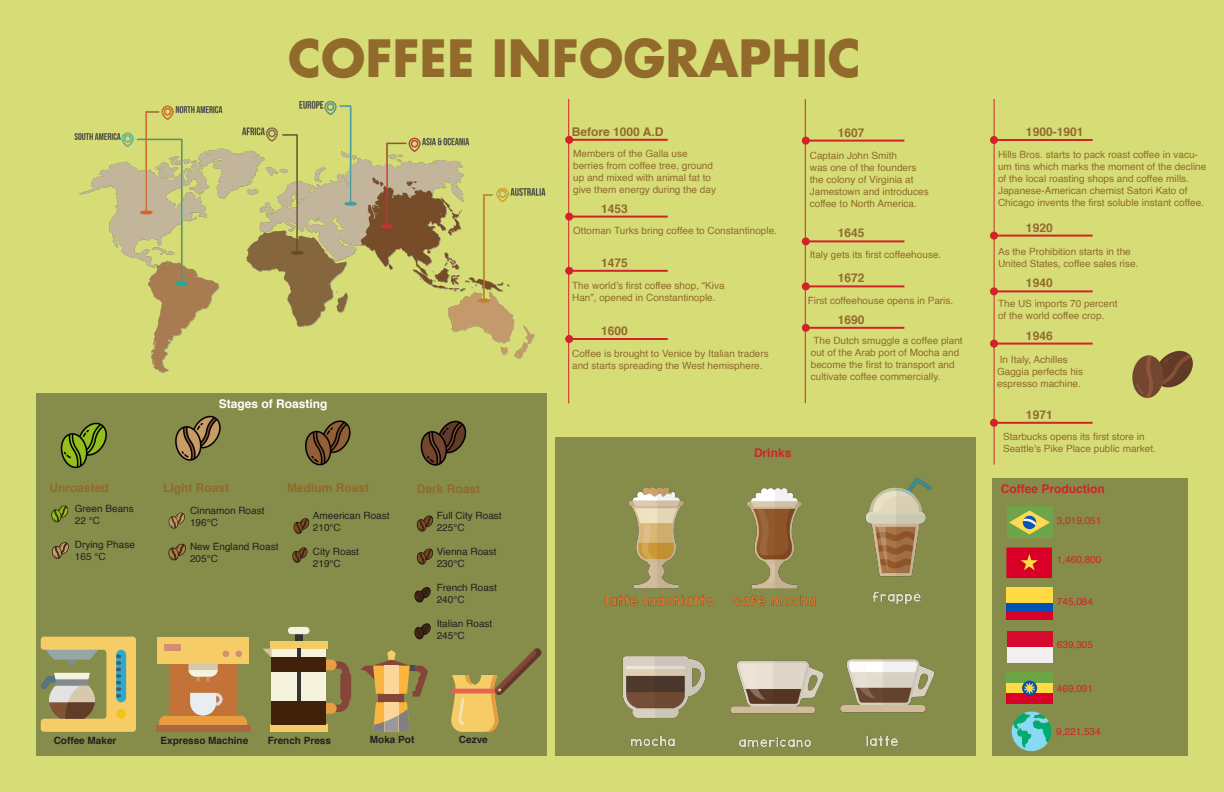
<style>
.page{position:relative;width:1224px;height:792px;background:#d6dd77}
.page>*{position:absolute;margin:0;border:0;box-sizing:border-box;transform-origin:0 0}
.t1{font:700 50px "Futura Std";color:#916a2c}
.t2{font:700 12px "Helvetica";color:#916a2c}
.t3{font:700 12px "Helvetica";color:#d1232a}
.t4{font:700 12px "Helvetica";color:#fff}
.t5{font:10px/12px "Helvetica";color:#916a2c}
.t6{font:10px "Helvetica";color:#231f20}
.t7{font:700 10px "Helvetica";color:#231f20}
.t8{font:10px "Helvetica";color:#d1232a}
</style>
<div class="page">
<hr style="left:569px;top:139px;width:99px;height:2px;background:#d1232a">
<hr style="left:569px;top:216px;width:99px;height:2px;background:#d1232a">
<hr style="left:569px;top:270px;width:99px;height:2px;background:#d1232a">
<hr style="left:994px;top:290px;width:99px;height:2px;background:#d1232a">
<div style="left:990px;top:287px;width:8px;height:8px;background:#d1232a;border-radius:50%"></div>
<hr style="left:994px;top:235px;width:99px;height:2px;background:#d1232a">
<div style="left:990px;top:232px;width:8px;height:8px;background:#d1232a;border-radius:50%"></div>
<hr style="left:994px;top:139px;width:99px;height:2px;background:#d1232a">
<div style="left:990px;top:136px;width:8px;height:8px;background:#d1232a;border-radius:50%"></div>
<hr style="left:806px;top:285px;width:98px;height:2px;background:#d1232a">
<div style="left:802px;top:282px;width:8px;height:8px;background:#d1232a;border-radius:50%"></div>
<hr style="left:806px;top:240px;width:98px;height:2px;background:#d1232a">
<div style="left:802px;top:237px;width:8px;height:8px;background:#d1232a;border-radius:50%"></div>
<hr style="left:806px;top:140px;width:98px;height:2px;background:#d1232a">
<div style="left:802px;top:137px;width:8px;height:8px;background:#d1232a;border-radius:50%"></div>
<hr style="left:805px;top:99px;width:1px;height:304px;background:#d1232a">
<hr style="left:994px;top:99px;width:1px;height:366px;background:#d1232a">
<img style="left:74px;top:99px;width:521px;height:274px">
<svg style="left:1132px;top:350px;width:61px;height:48px"></svg>
<div style="left:993px;top:478px;width:195px;height:278px;background:#868d4a"></div>
<div style="left:36px;top:393px;width:510px;height:363px;background:#868d4a"></div>
<img style="left:420px;top:434px;width:5px;height:26px">
<img style="left:175px;top:415px;width:46px;height:46px">
<img style="left:305px;top:420px;width:46px;height:46px">
<img style="left:60px;top:422px;width:47px;height:47px">
<img style="left:51px;top:505px;width:18px;height:18px">
<img style="left:168px;top:512px;width:17px;height:17px">
<img style="left:52px;top:542px;width:17px;height:17px">
<img style="left:168px;top:543px;width:18px;height:18px">
<img style="left:292px;top:547px;width:16px;height:16px">
<img style="left:293px;top:518px;width:17px;height:16px">
<div style="left:169px;top:647px;width:68px;height:69px;background:#c47338"></div>
<div style="left:158px;top:638px;width:91px;height:26px;background:#f5cc66"></div>
<div style="left:156px;top:725px;width:94px;height:7px;background:#ad6642"></div>
<svg style="left:236px;top:651px;width:6px;height:6px"></svg>
<svg style="left:223px;top:651px;width:6px;height:6px"></svg>
<div style="left:164px;top:644px;width:16px;height:7px;background:#d48f73"></div>
<svg style="left:159px;top:693px;width:88px;height:32px"></svg>
<svg style="left:188px;top:664px;width:30px;height:17px"></svg>
<svg style="left:360px;top:650px;width:47px;height:82px"></svg>
<svg style="left:40px;top:637px;width:96px;height:95px"></svg>
<div style="left:295px;top:632px;width:7px;height:12px;background:#333"></div>
<div style="left:270px;top:725px;width:58px;height:7px;background:#f5cc66"></div>
<div style="left:272px;top:649px;width:54px;height:76px;background:#f5f2de"></div>
<div style="left:270px;top:641px;width:58px;height:8px;background:#f5cc66"></div>
<div style="left:288px;top:627px;width:22px;height:7px;background:#f5f2de;border-radius:4px"></div>
<svg style="left:326px;top:660px;width:25px;height:54px"></svg>
<div style="left:272px;top:701px;width:54px;height:24px;background:#42210a"></div>
<hr style="left:297px;top:649px;width:4px;height:52px;background:#333">
<svg style="left:263px;top:649px;width:9px;height:9px"></svg>
<div style="left:272px;top:658px;width:54px;height:14px;background:#42210a"></div>
<img style="left:533px;top:325px;width:468px;height:148px">
<img style="left:425px;top:328px;width:472px;height:151px">
<img style="left:407px;top:479px;width:251px;height:253px">
<img style="left:537px;top:484px;width:121px;height:272px">
<img style="left:658px;top:473px;width:395px;height:283px">
<p class="t1" style="left:288px;top:25px;width:574px">COFFEE INFOGRAPHIC</p>
<p class="t4" style="left:219px;top:394px;width:110px">Stages of Roasting</p>
<p class="t2" style="left:49px;top:478px;width:61px">Unroasted</p>
<p class="t2" style="left:163px;top:478px;width:67px">Light Roast</p>
<p class="t2" style="left:287px;top:478px;width:84px">Medium Roast</p>
<p class="t2" style="left:417px;top:479px;width:65px">Dark Roast</p>
<p class="t6" style="left:75px;top:501px;width:60px">Green Beans</p>
<p class="t6" style="left:75px;top:513px;width:27px">22 °C</p>
<p class="t6" style="left:75px;top:537px;width:62px">Drying Phase</p>
<p class="t6" style="left:75px;top:549px;width:32px">165 °C</p>
<p class="t6" style="left:190px;top:503px;width:76px">Cinnamon Roast</p>
<p class="t6" style="left:190px;top:515px;width:29px">196°C</p>
<p class="t6" style="left:190px;top:539px;width:90px">New England Roast</p>
<p class="t6" style="left:190px;top:551px;width:29px">205°C</p>
<p class="t6" style="left:437px;top:508px;width:67px">Full City Roast</p>
<p class="t6" style="left:437px;top:520px;width:29px">225°C</p>
<p class="t6" style="left:437px;top:544px;width:61px">Vienna Roast</p>
<p class="t6" style="left:437px;top:556px;width:29px">230°C</p>
<p class="t6" style="left:437px;top:580px;width:62px">French Roast</p>
<p class="t6" style="left:437px;top:592px;width:29px">240°C</p>
<p class="t6" style="left:437px;top:616px;width:57px">Italian Roast</p>
<p class="t6" style="left:437px;top:628px;width:29px">245°C</p>
<p class="t6" style="left:313px;top:508px;width:78px">Ameerican Roast</p>
<p class="t6" style="left:313px;top:520px;width:29px">210°C</p>
<p class="t6" style="left:313px;top:544px;width:48px">City Roast</p>
<p class="t6" style="left:313px;top:556px;width:29px">219°C</p>
<p class="t7" style="left:54px;top:732px;width:64px">Coffee Maker</p>
<p class="t7" style="left:161px;top:732px;width:89px">Expresso Machine</p>
<p class="t7" style="left:268px;top:733px;width:65px">French Press</p>
<p class="t7" style="left:370px;top:732px;width:46px">Moka Pot</p>
<p class="t7" style="left:459px;top:732px;width:30px">Cezve</p>
<p class="t2" style="left:572px;top:122px;width:93px">Before 1000 A.D</p>
<p class="t5" style="left:573px;top:148px;width:144px">Members of the Galla use berries from coffee tree, ground up and mixed with animal fat to give them energy during the day</p>
<p class="t5" style="left:573px;top:225px;width:205px">Ottoman Turks bring coffee to Constantinople.</p>
<p class="t2" style="left:601px;top:199px;width:28px">1453</p>
<p class="t2" style="left:601px;top:253px;width:28px">1475</p>
<p class="t5" style="left:572px;top:279px;width:154px">The world’s first coffee shop, “Kiva<br>Han”, opened in Constantinople.</p>
<p class="t2" style="left:601px;top:321px;width:28px">1600</p>
<p class="t5" style="left:572px;top:348px;width:198px">Coffee is brought to Venice by Italian traders and starts spreading the West hemisphere.</p>
<p class="t2" style="left:838px;top:123px;width:28px">1607</p>
<p class="t5" style="left:810px;top:149px;width:120px">Captain John Smith<br>was one of the founders the colony of Virginia at<br>Jamestown and introduces coffee to North America.</p>
<p class="t2" style="left:838px;top:223px;width:28px">1645</p>
<p class="t5" style="left:810px;top:248px;width:133px">Italy gets its first coffeehouse.</p>
<p class="t5" style="left:808px;top:294px;width:147px">First coffeehouse opens in Paris.</p>
<p class="t5" style="left:811px;top:335px;width:153px">The Dutch smuggle a coffee plant out of the Arab port of Mocha and become the first to transport and cultivate coffee commercially.</p>
<p class="t2" style="left:838px;top:268px;width:28px">1672</p>
<p class="t2" style="left:838px;top:310px;width:28px">1690</p>
<p class="t3" style="left:754px;top:443px;width:39px">Drinks</p>
<p class="t2" style="left:1026px;top:122px;width:59px">1900-1901</p>
<p class="t5" style="left:998px;top:149px;width:210px">Hills Bros. starts to pack roast coffee in vacu&shy;um tins which marks the moment of the decline of the local roasting shops and coffee mills.</p>
<p class="t5" style="left:998px;top:185px;width:208px">Japanese-American chemist Satori Kato of<br>Chicago invents the first soluble instant coffee.</p>
<p class="t5" style="left:998px;top:245px;width:142px">As the Prohibition starts in the<br>United States, coffee sales rise.</p>
<p class="t5" style="left:998px;top:298px;width:121px">The US imports 70 percent of the world coffee crop.</p>
<p class="t5" style="left:997px;top:353px;width:88px">In Italy, Achilles<br>Gaggia perfects his espresso machine.</p>
<p class="t2" style="left:1026px;top:218px;width:28px">1920</p>
<p class="t2" style="left:1026px;top:273px;width:28px">1940</p>
<p class="t2" style="left:1026px;top:326px;width:28px">1946</p>
<p class="t2" style="left:1026px;top:405px;width:28px">1971</p>
<p class="t5" style="left:1003px;top:430px;width:155px">Starbucks opens its first store in<br>Seattle's Pike Place public market.</p>
<p class="t3" style="left:1001px;top:479px;width:106px">Coffee Production</p>
<p class="t8" style="left:1057px;top:513px;width:46px">3,019,051</p>
<p class="t8" style="left:1057px;top:552px;width:46px">1,460,800</p>
<p class="t8" style="left:1057px;top:593px;width:38px">745,084</p>
<p class="t8" style="left:1057px;top:637px;width:38px">639,305</p>
<p class="t8" style="left:1057px;top:681px;width:38px">469,091</p>
<p class="t8" style="left:1056px;top:723px;width:46px">9,221,534</p>
</div>
